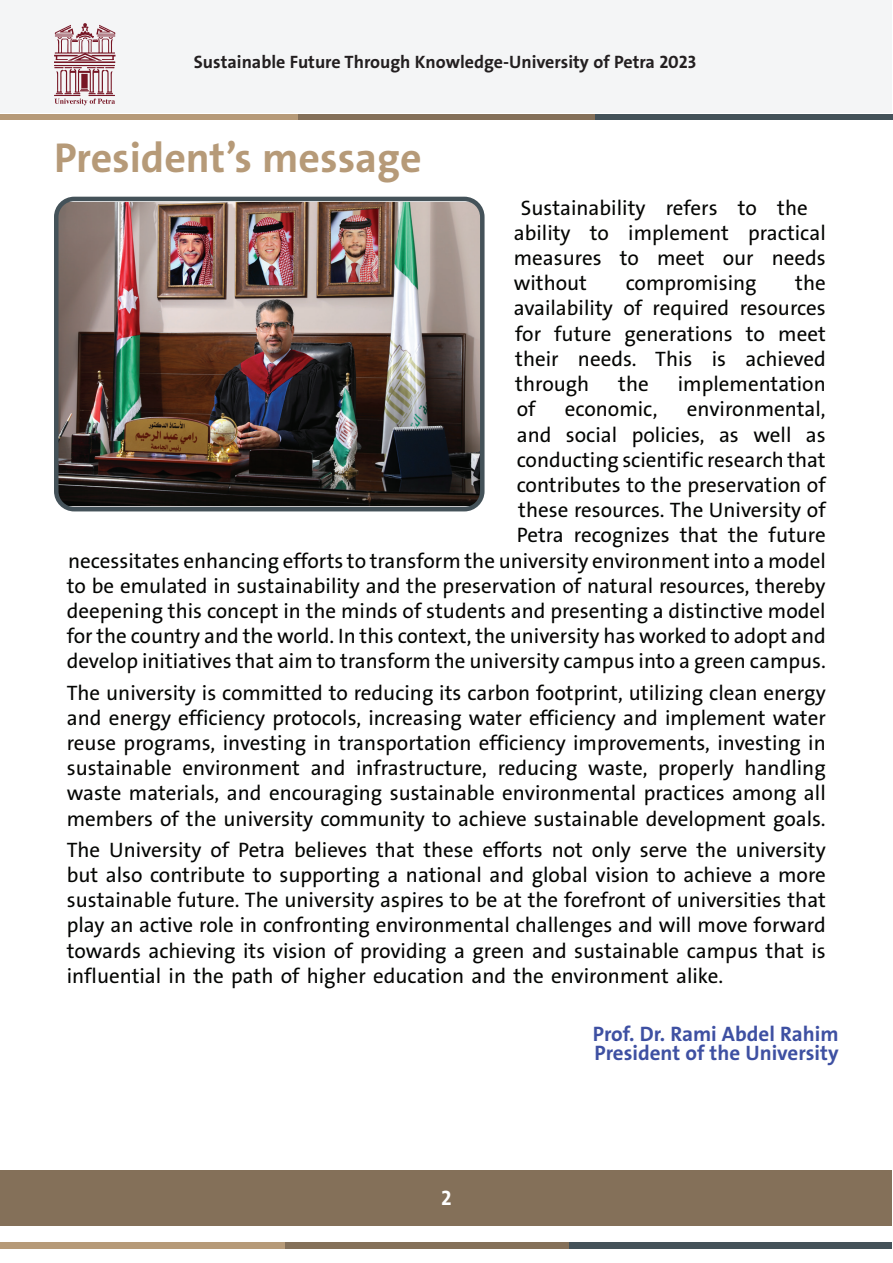
<style>
.page{position:relative;width:893px;height:1263px;background:#fff}
.page>*{position:absolute;margin:0;border:0;box-sizing:border-box;transform-origin:0 0}
.t1{font:700 42px "The Sans";color:#b69a78}
.t2{font:21px/25.2px "The Sans";color:#040503;text-align:justify}
.t3{font:700 21px/19.5px "The Sans";color:#3e50a2}
.t4{font:700 21px "The Sans";color:#fff}
.t5{font:700 18px "The Sans";color:#231f20}
</style>
<div class="page">
<div style="left:0;top:1170px;width:892px;height:56px;background:#847059"></div>
<div style="left:0;top:0;width:892px;height:113px;background:#f4f5f6"></div>
<div style="left:285px;top:1242px;width:297px;height:6px;background:#847059"></div>
<div style="left:570px;top:1242px;width:322px;height:6px;background:#445259"></div>
<div style="left:0;top:1242px;width:285px;height:6px;background:#b69a78"></div>
<div style="left:298px;top:114px;width:297px;height:6px;background:#847059"></div>
<div style="left:595px;top:114px;width:298px;height:6px;background:#445259"></div>
<div style="left:0;top:114px;width:298px;height:6px;background:#b69a78"></div>
<svg style="left:54px;top:23px;width:62px;height:82px"></svg>
<img style="left:59px;top:202px;width:421px;height:304px">
<div style="left:54px;top:197px;width:431px;height:314px;border:4px solid #445259;border-radius:18px"></div>
<p class="t5" style="left:194px;top:50px;width:504px">Sustainable Future Through Knowledge-University of Petra 2023</p>
<h1 class="t1" style="left:54px;top:131px;width:369px">President’s message</h1>
<p class="t2" style="left:514px;top:195px;width:313px;text-align:left;text-indent:7px">Sustainability refers to the ability to implement practical measures to meet our needs without</p>
<p class="t2" style="left:514px;top:271px;width:313px;text-indent:281px">the availability of required resources for future generations to meet their needs. This is achieved through</p>
<p class="t2" style="left:626px;top:271px;width:132px">compromising</p>
<p class="t2" style="left:618px;top:372px;width:32px">the</p>
<p class="t2" style="left:678px;top:372px;width:150px">implementation</p>
<p class="t2" style="left:517px;top:397px;width:20px">of</p>
<p class="t2" style="left:565px;top:397px;width:94px">economic,</p>
<p class="t2" style="left:67px;top:397px;width:761px;text-align:right">environmental,<br>and social policies, as well as<br>conducting scientific research that<br>contributes to the preservation of<br>these resources. The University of<br>Petra recognizes that the future<br>necessitates enhancing efforts to transform the university environment into a model to be emulated in sustainability and the preservation of natural resources, thereby deepening this concept in the minds of students and presenting a distinctive model for the country and the world. In this context, the university has worked to adopt and develop initiatives that aim to transform the university campus into a green campus.</p>
<p class="t2" style="left:67px;top:680px;width:761px">The university is committed to reducing its carbon footprint, utilizing clean energy and energy efficiency protocols, increasing water efficiency and implement water reuse programs, investing in transportation efficiency improvements, investing in sustainable environment and infrastructure, reducing waste, properly handling waste materials, and encouraging sustainable environmental practices among all members of the university community to achieve sustainable development goals.</p>
<p class="t2" style="left:67px;top:837px;width:761px">The University of Petra believes that these efforts not only serve the university but also contribute to supporting a national and global vision to achieve a more sustainable future. The university aspires to be at the forefront of universities that play an active role in confronting environmental challenges and will move forward towards achieving its vision of providing a green and sustainable campus that is influential in the path of higher education and the environment alike.</p>
<p class="t3" style="left:593px;top:1024px;width:247px">Prof. Dr. Rami Abdel Rahim<br>President of the University</p>
<p class="t4" style="left:441px;top:1184px;width:12px">2</p>
</div>
